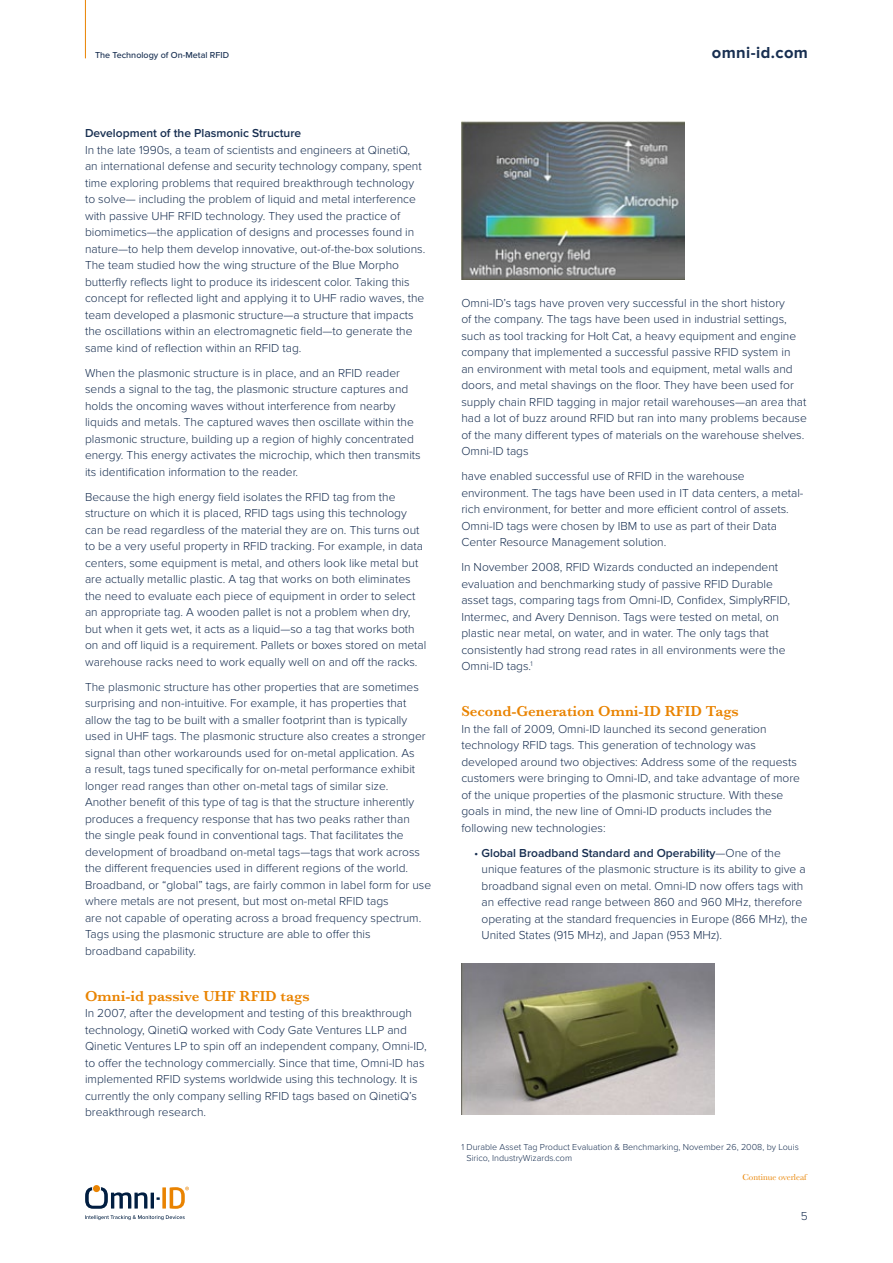
<style>
.page{position:relative;width:893px;height:1263px;background:#fff}
.page>*{position:absolute;margin:0;border:0;box-sizing:border-box;transform-origin:0 0}
.t1{font:700 16.5px "Proxima Nova";letter-spacing:.025em;color:#182f51}
.t2{font:600 15px "Baskerville";color:#e98301}
.t3{font:300 12px/16.5px "Proxima Nova";color:#182f51}
.t4{font:600 12px "Proxima Nova";color:#182f51}
.t5{font:300 9px/10.8px "Proxima Nova";color:#182f51}
.t6{font:500 9px "Proxima Nova";color:#182f51}
.t7{font:9px "Baskerville";color:#e98301}
.s1{font-weight:600}
</style>
<div class="page">
<img style="left:461px;top:121px;width:224px;height:158px">
<img style="left:461px;top:963px;width:253px;height:152px">
<hr style="left:85px;top:0;width:1px;height:58px;background:#e98301">
<svg style="left:85px;top:1187px;width:62px;height:22px"></svg>
<hr style="left:151px;top:1192px;width:3px;height:16px;background:#011e41">
<svg style="left:162px;top:1187px;width:4px;height:21px"></svg>
<div style="left:93px;top:1185px;width:7px;height:7px;background:#e98301;border-radius:50%"></div>
<svg style="left:170px;top:1187px;width:19px;height:22px"></svg>
<svg style="left:85px;top:1215px;width:100px;height:5px"></svg>
<p class="t6" style="left:95px;top:50px;width:135px">The Technology of On-Metal RFID</p>
<p class="t4" style="left:85px;top:126px;width:218px">Development of the Plasmonic Structure</p>
<p class="t3" style="left:85px;top:142px;width:342px">In the late 1990s, a team of scientists and engineers at QinetiQ, an international defense and security technology company, spent time exploring problems that required breakthrough technology to solve— including the problem of liquid and metal interference with passive UHF RFID technology. They used the practice of biomimetics—the application of designs and processes found in nature—to help them develop innovative, out-of-the-box solutions.<br>The team studied how the wing structure of the Blue Morpho butterfly reflects light to produce its iridescent color. Taking this concept for reflected light and applying it to UHF radio waves, the team developed a plasmonic structure—a structure that impacts the oscillations within an electromagnetic field—to generate the same kind of reflection within an RFID tag.</p>
<p class="t3" style="left:85px;top:365px;width:337px">When the plasmonic structure is in place, and an RFID reader sends a signal to the tag, the plasmonic structure captures and holds the oncoming waves without interference from nearby liquids and metals. The captured waves then oscillate within the plasmonic structure, building up a region of highly concentrated energy. This energy activates the microchip, which then transmits its identification information to the reader.</p>
<p class="t3" style="left:85px;top:489px;width:343px">Because the high energy field isolates the RFID tag from the structure on which it is placed, RFID tags using this technology can be read regardless of the material they are on. This turns out to be a very useful property in RFID tracking. For example, in data centers, some equipment is metal, and others look like metal but are actually metallic plastic. A tag that works on both eliminates the need to evaluate each piece of equipment in order to select an appropriate tag. A wooden pallet is not a problem when dry, but when it gets wet, it acts as a liquid—so a tag that works both on and off liquid is a requirement. Pallets or boxes stored on metal warehouse racks need to work equally well on and off the racks.</p>
<p class="t3" style="left:85px;top:679px;width:348px">The plasmonic structure has other properties that are sometimes surprising and non-intuitive. For example, it has properties that allow the tag to be built with a smaller footprint than is typically used in UHF tags. The plasmonic structure also creates a stronger signal than other workarounds used for on-metal application. As<br>a result, tags tuned specifically for on-metal performance exhibit longer read ranges than other on-metal tags of similar size.<br>Another benefit of this type of tag is that the structure inherently produces a frequency response that has two peaks rather than<br>the single peak found in conventional tags. That facilitates the development of broadband on-metal tags—tags that work across the different frequencies used in different regions of the world.<br>Broadband, or “global” tags, are fairly common in label form for use where metals are not present, but most on-metal RFID tags<br>are not capable of operating across a broad frequency spectrum.<br>Tags using the plasmonic structure are able to offer this<br>broadband capability.</p>
<p class="t2" style="left:85px;top:985px;width:226px">Omni-id passive UHF RFID tags</p>
<p class="t3" style="left:85px;top:1005px;width:343px">In 2007, after the development and testing of this breakthrough technology, QinetiQ worked with Cody Gate Ventures LLP and Qinetic Ventures LP to spin off an independent company, Omni-ID, to offer the technology commercially. Since that time, Omni-ID has implemented RFID systems worldwide using this technology. It is currently the only company selling RFID tags based on QinetiQ’s breakthrough research.</p>
<h1 class="t1" style="left:712px;top:43px;width:98px">omni-id.com</h1>
<p class="t3" style="left:461px;top:295px;width:347px">Omni-ID’s tags have proven very successful in the short history<br>of the company. The tags have been used in industrial settings, such as tool tracking for Holt Cat, a heavy equipment and engine company that implemented a successful passive RFID system in<br>an environment with metal tools and equipment, metal walls and doors, and metal shavings on the floor. They have been used for supply chain RFID tagging in major retail warehouses—an area that had a lot of buzz around RFID but ran into many problems because of the many different types of materials on the warehouse shelves.<br>Omni-ID tags</p>
<p class="t3" style="left:461px;top:468px;width:344px">have enabled successful use of RFID in the warehouse environment. The tags have been used in IT data centers, a metal&shy;rich environment, for better and more efficient control of assets.<br>Omni-ID tags were chosen by IBM to use as part of their Data Center Resource Management solution.</p>
<p class="t3" style="left:461px;top:559px;width:330px">In November 2008, RFID Wizards conducted an independent evaluation and benchmarking study of passive RFID Durable asset tags, comparing tags from Omni-ID, Confidex, SimplyRFID, Intermec, and Avery Dennison. Tags were tested on metal, on plastic near metal, on water, and in water. The only tags that consistently had strong read rates in all environments were the Omni-ID tags.<sup>1</sup></p>
<p class="t2" style="left:461px;top:701px;width:279px">Second-Generation Omni-ID RFID Tags</p>
<p class="t3" style="left:461px;top:721px;width:340px">In the fall of 2009, Omni-ID launched its second generation technology RFID tags. This generation of technology was developed around two objectives: Address some of the requests customers were bringing to Omni-ID, and take advantage of more of the unique properties of the plasmonic structure. With these goals in mind, the new line of Omni-ID products includes the following new technologies:</p>
<p class="t3" style="left:481px;top:845px;width:328px;text-indent:-7px">• <span class="s1">Global Broadband Standard and Operability</span>—One of the unique features of the plasmonic structure is its ability to give a broadband signal even on metal. Omni-ID now offers tags with an effective read range between 860 and 960 MHz, therefore operating at the standard frequencies in Europe (866 MHz), the United States (915 MHz), and Japan (953 MHz).</p>
<p class="t5" style="left:466px;top:1142px;width:334px;text-indent:-5px">1 Durable Asset Tag Product Evaluation &amp; Benchmarking, November 26, 2008, by Louis<br>Sirico, IndustryWizards.com</p>
<p class="t7" style="left:742px;top:1172px;width:66px">Continue overleaf</p>
<p class="t3" style="left:801px;top:1208px;width:8px">5</p>
</div>
